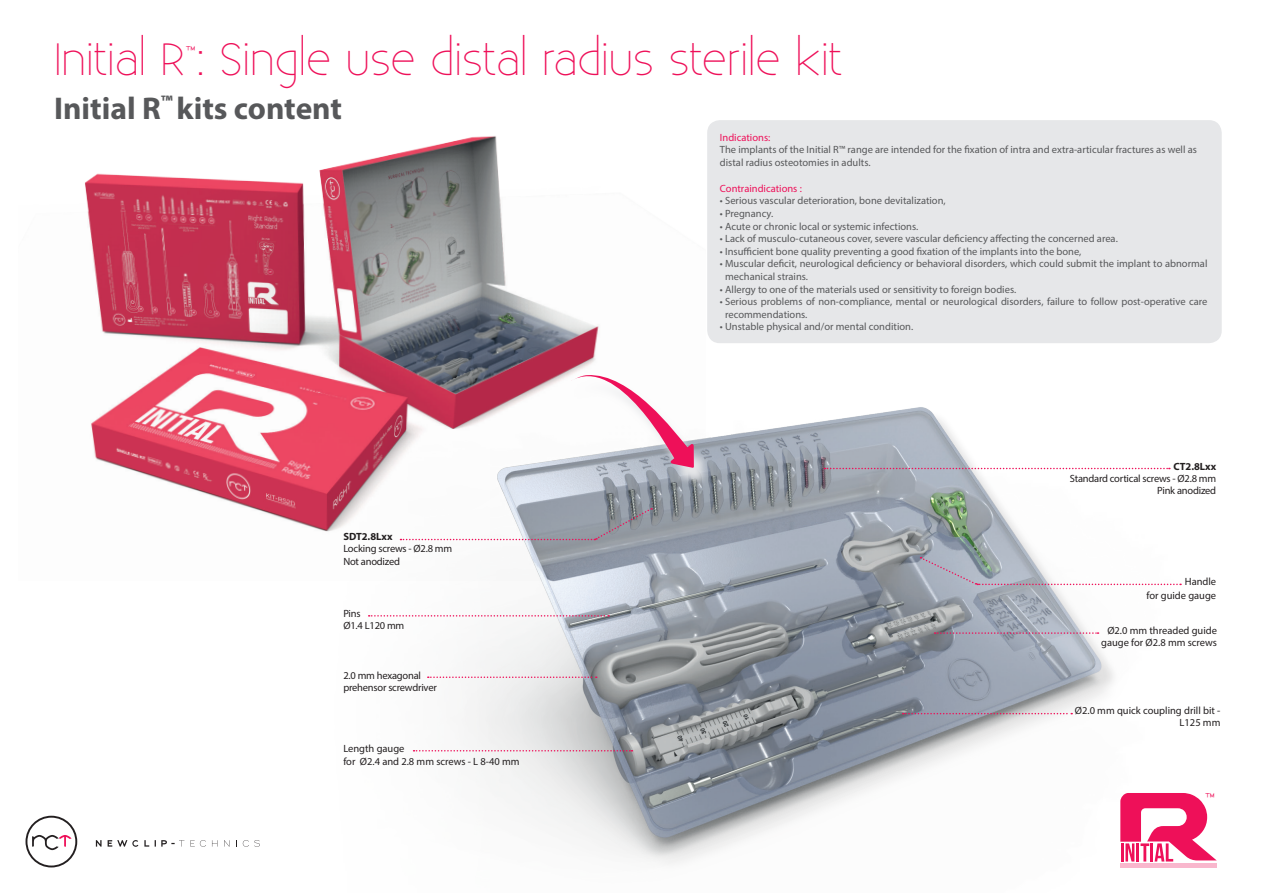
<style>
.page{position:relative;width:1263px;height:893px;background:#fff}
.page>*{position:absolute;margin:0;border:0;box-sizing:border-box;transform-origin:0 0}
.t1{font:300 45px "Existence";color:#ee1059}
.t2{font:700 31.5px "Myriad Pro";color:#57585a}
.t3{font:300 18.3px "Existence";color:#ee1059}
.t4{font:10.5px/12.6px "Myriad Pro";color:#57585a}
.t5{font:10.5px/12px "Myriad Pro";letter-spacing:-.015em;color:#231f20}
.t6{font:10.5px "Myriad Pro";color:#ee1059}
.t7{font:700 10.5px "Myriad Pro";color:#231f20}
</style>
<div class="page">
<img style="left:85px;top:136px;width:471px;height:391px">
<img style="left:312px;top:311px;width:909px;height:557px">
<svg style="left:935px;top:632px;width:163px;height:2px"></svg>
<svg style="left:824px;top:468px;width:346px;height:1px"></svg>
<svg style="left:428px;top:676px;width:169px;height:2px"></svg>
<svg style="left:369px;top:615px;width:240px;height:2px"></svg>
<svg style="left:414px;top:750px;width:218px;height:1px"></svg>
<svg style="left:400px;top:508px;width:252px;height:32px"></svg>
<svg style="left:920px;top:556px;width:261px;height:29px"></svg>
<svg style="left:903px;top:713px;width:169px;height:1px"></svg>
<div style="left:707px;top:120px;width:515px;height:223px;background:#e6e7e9;border-radius:13px"></div>
<svg style="left:26px;top:816px;width:51px;height:51px"></svg>
<svg style="left:190px;top:840px;width:16px;height:7px"></svg>
<svg style="left:224px;top:840px;width:5px;height:7px"></svg>
<svg style="left:243px;top:840px;width:17px;height:7px"></svg>
<svg style="left:144px;top:840px;width:5px;height:7px"></svg>
<svg style="left:155px;top:840px;width:29px;height:7px"></svg>
<svg style="left:96px;top:840px;width:6px;height:7px"></svg>
<svg style="left:108px;top:840px;width:30px;height:7px"></svg>
<hr style="left:1120px;top:863px;width:97px;height:4px;background:#f9b7cd">
<svg style="left:1120px;top:793px;width:97px;height:68px"></svg>
<svg style="left:573px;top:379px;width:137px;height:109px"></svg>
<svg style="left:571px;top:353px;width:123px;height:115px"></svg>
<h1 class="t1" style="left:54px;top:26px;width:789px">Initial R : Single use distal radius sterile kit</h1>
<h3 class="t3" style="left:185px;top:39px;width:13px">™</h3>
<h2 class="t2" style="left:54px;top:88px;width:290px">Initial R<sup>™</sup> kits content</h2>
<p class="t7" style="left:343px;top:530px;width:51px">SDT2.8Lxx</p>
<p class="t5" style="left:343px;top:543px;width:110px">Locking screws - Ø2.8 mm<br>Not anodized</p>
<p class="t5" style="left:343px;top:607px;width:62px">Pins<br>Ø1.4 L120 mm</p>
<p class="t5" style="left:343px;top:669px;width:95px">2.0 mm hexagonal prehensor screwdriver</p>
<p class="t5" style="left:343px;top:741px;width:178px;line-height:13.5px">Length gauge<br>for Ø2.4 and 2.8 mm screws - L 8-40 mm</p>
<p class="t6" style="left:720px;top:131px;width:52px">Indications:</p>
<p class="t4" style="left:720px;top:143px;width:479px">The implants of the Initial R™ range are intended for the fixation of intra and extra-articular fractures as well as distal radius osteotomies in adults.</p>
<p class="t6" style="left:720px;top:182px;width:83px">Contraindications :</p>
<p class="t4" style="left:720px;top:194px;width:227px">• Serious vascular deterioration, bone devitalization,</p>
<p class="t4" style="left:720px;top:207px;width:55px">• Pregnancy.</p>
<p class="t4" style="left:720px;top:220px;width:200px">• Acute or chronic local or systemic infections.</p>
<p class="t4" style="left:720px;top:232px;width:399px">• Lack of musculo-cutaneous cover, severe vascular deficiency affecting the concerned area.</p>
<p class="t4" style="left:720px;top:245px;width:363px">• Insufficient bone quality preventing a good fixation of the implants into the bone,</p>
<p class="t4" style="left:725px;top:257px;width:484px;text-indent:-5px">• Muscular deficit, neurological deficiency or behavioral disorders, which could submit the implant to abnormal mechanical strains.</p>
<p class="t4" style="left:720px;top:283px;width:298px">• Allergy to one of the materials used or sensitivity to foreign bodies.</p>
<p class="t4" style="left:725px;top:295px;width:484px;text-indent:-5px">• Serious problems of non-compliance, mental or neurological disorders, failure to follow post-operative care recommendations.</p>
<p class="t4" style="left:720px;top:320px;width:195px">• Unstable physical and/or mental condition.</p>
<p class="t7" style="left:1173px;top:459px;width:44px">CT2.8Lxx</p>
<p class="t5" style="left:1070px;top:472px;width:148px;text-align:right">Standard cortical screws - Ø2.8 mm<br>Pink anodized</p>
<p class="t5" style="left:1146px;top:575px;width:71px;line-height:13.5px;text-align:right">Handle<br>for guide gauge</p>
<p class="t5" style="left:1101px;top:624px;width:117px;text-align:center">Ø2.0 mm threaded guide gauge for Ø2.8 mm screws</p>
<p class="t5" style="left:1075px;top:705px;width:147px;text-align:right">Ø2.0 mm quick coupling drill bit -<br>L125 mm</p>
<h3 class="t3" style="left:1204px;top:786px;width:13px">™</h3>
</div>
